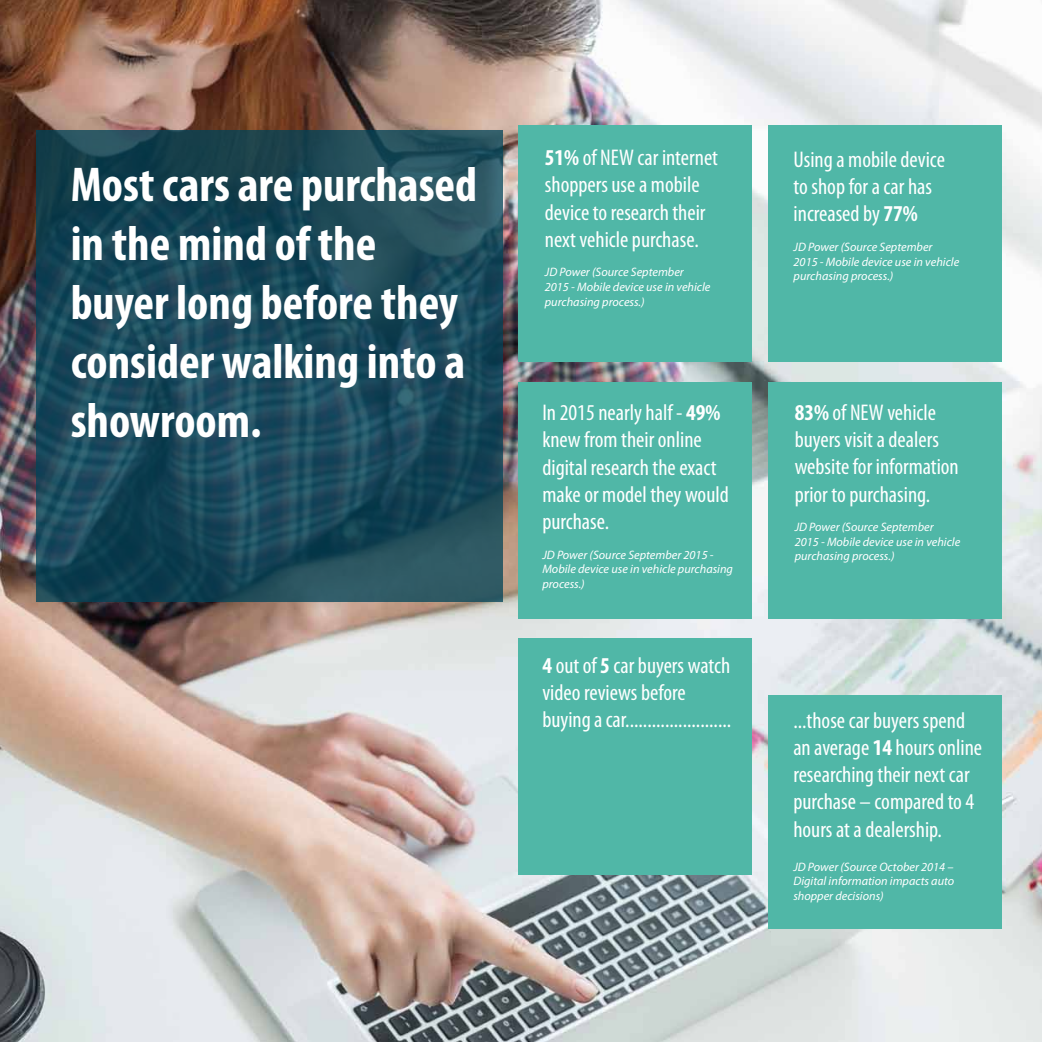
<style>
.page{position:relative;width:1042px;height:1042px;background:#fff}
.page>*{position:absolute;margin:0;border:0;box-sizing:border-box;transform-origin:0 0}
.t1{font:700 condensed 49.18px/59px "Myriad Pro";color:#fff}
.t2{font:condensed 22.75px/27.3px "Myriad Pro";color:#fff}
.t3{font:italic 12.25px/14.7px "Myriad Pro";color:#fff}
.s1{font-weight:700}
</style>
<div class="page">
<img style="left:0;top:0;width:1042px;height:1042px">
<svg style="left:36px;top:130px;width:466px;height:472px;background:#1b4959"></svg>
<div style="left:768px;top:125px;width:234px;height:237px;background:#50b7a7"></div>
<div style="left:518px;top:382px;width:234px;height:236px;background:#50b7a7"></div>
<div style="left:768px;top:382px;width:234px;height:236px;background:#50b7a7"></div>
<div style="left:518px;top:639px;width:234px;height:236px;background:#50b7a7"></div>
<div style="left:768px;top:695px;width:234px;height:233px;background:#50b7a7"></div>
<div style="left:518px;top:125px;width:234px;height:237px;background:#50b7a7"></div>
<h1 class="t1" style="left:71px;top:154px;width:408px">Most cars are purchased in the mind of the buyer long before they consider walking into a showroom.</h1>
<p class="t2" style="left:545px;top:143px;width:175px"><span class="s1">51%</span> of NEW car internet shoppers use a mobile device to research their next vehicle purchase.</p>
<p class="t3" style="left:545px;top:265px;width:167px">JD Power (Source September<br>2015 - Mobile device use in vehicle purchasing process.)</p>
<p class="t2" style="left:542px;top:399px;width:188px">In 2015 nearly half - <span class="s1">49% </span>knew from their online digital research the exact make or model they would purchase.</p>
<p class="t3" style="left:542px;top:547px;width:192px">JD Power (Source September 2015 -<br>Mobile device use in vehicle purchasing process.)</p>
<p class="t2" style="left:542px;top:651px;width:190px"><span class="s1">4</span> out of <span class="s1">5</span> car buyers watch video reviews before buying a car........................</p>
<p class="t2" style="left:793px;top:145px;width:153px">Using a mobile device to shop for a car has increased by <span class="s1">77%</span></p>
<p class="t3" style="left:793px;top:239px;width:167px">JD Power (Source September<br>2015 - Mobile device use in vehicle purchasing process.)</p>
<p class="t2" style="left:794px;top:398px;width:166px"><span class="s1">83%</span> of NEW vehicle buyers visit a dealers website for information prior to purchasing.</p>
<p class="t3" style="left:794px;top:519px;width:167px">JD Power (Source September<br>2015 - Mobile device use in vehicle purchasing process.)</p>
<p class="t2" style="left:793px;top:706px;width:190px">...those car buyers spend an average <span class="s1">14</span> hours online researching their next car purchase – compared to 4 hours at a dealership.</p>
<p class="t3" style="left:793px;top:859px;width:162px;text-align:justify">JD Power (Source October 2014 – Digital information impacts auto shopper decisions)</p>
</div>
